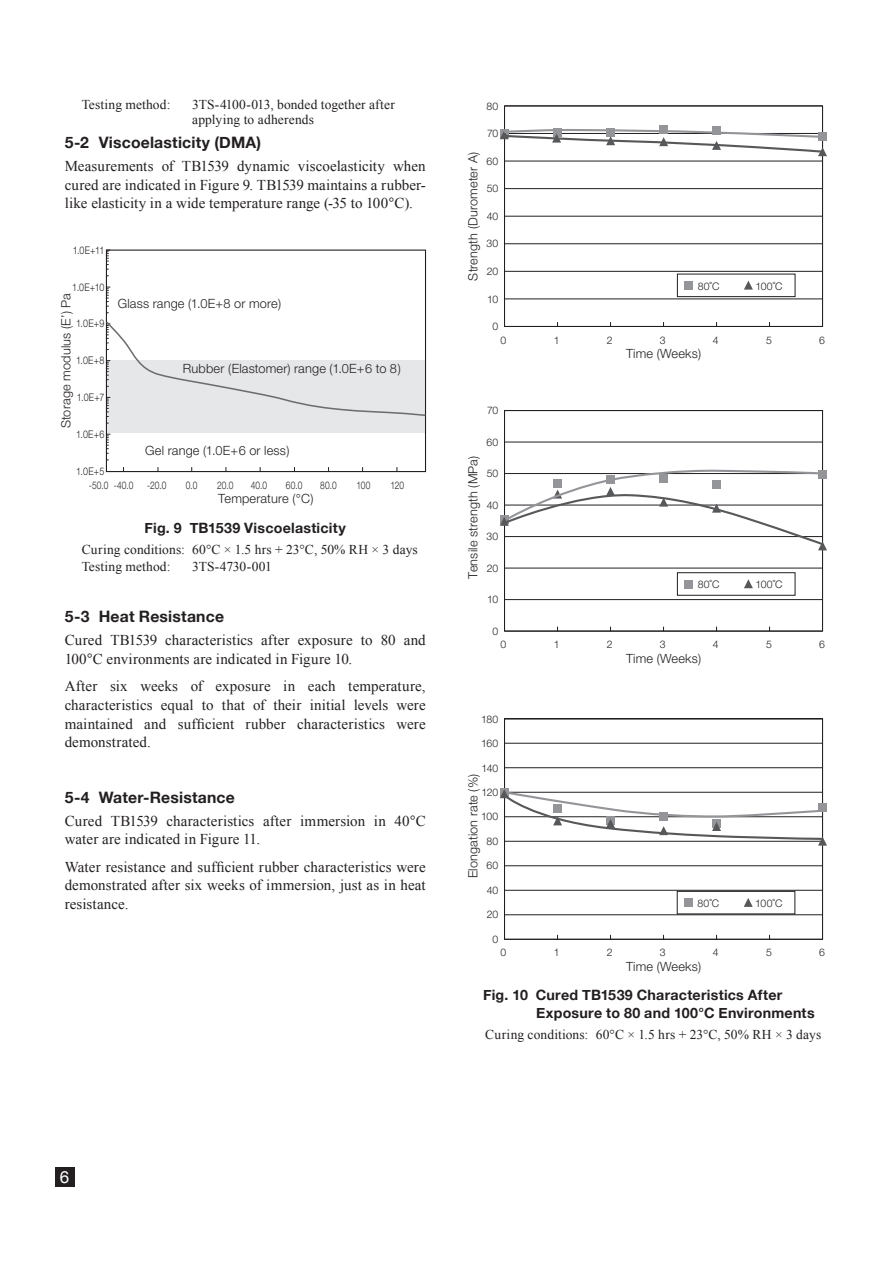
<style>
.page{position:relative;width:893px;height:1263px;background:#fff}
.page>*{position:absolute;margin:0;border:0;box-sizing:border-box;transform-origin:0 0}
.t1{font:16.95px "Helvetica Neue";color:#fff}
.Heading2{font:700 15.75px "Helvetica Neue";letter-spacing:.01em;color:#231f20}
.Body{font:15px/18.8px "Times New Roman";letter-spacing:.01em;color:#231f20;text-align:justify}
.Caption_2L_Fig_00{font:700 14.25px/18px "Helvetica Neue";letter-spacing:.015em;color:#231f20}
.Caption_1L{font:700 14.25px "Helvetica Neue";letter-spacing:.015em;color:#231f20}
.Note_1{font:13.5px/15px "Times New Roman";letter-spacing:.01em;color:#231f20}
.Note_1-2{font:13.5px "Times New Roman";letter-spacing:-.01em;color:#231f20}
.t2{font:300 12.75px "Helvetica Neue";letter-spacing:.015em;color:#231f20}
.t3{font:300 10.5px "Helvetica Neue";letter-spacing:.015em;color:#231f20}
.t4{font:300 10.5px "Helvetica Neue";letter-spacing:.015em;color:#231f20;scale:.85 1}
.t5{font:300 10.5px "Helvetica Neue";letter-spacing:.015em;color:#231f20;scale:.8 1}
.s1{font-family:"Helvetica Neue"}
</style>
<div class="page">
<div style="left:55px;top:1167px;width:19px;height:19px;background:#231f20"></div>
<div style="left:106px;top:361px;width:319px;height:72px;background:#e6e7e9"></div>
<div style="left:106px;top:250px;width:320px;height:222px;border:1px solid #231f20"></div>
<svg style="left:106px;top:250px;width:4px;height:26px"></svg>
<svg style="left:106px;top:287px;width:4px;height:26px"></svg>
<svg style="left:106px;top:434px;width:4px;height:26px"></svg>
<svg style="left:105px;top:320px;width:322px;height:97px"></svg>
<hr style="left:504px;top:326px;width:318px;height:1px;background:#231f20">
<hr style="left:504px;top:299px;width:318px;height:1px;background:#231f20">
<hr style="left:504px;top:271px;width:318px;height:1px;background:#231f20">
<hr style="left:504px;top:243px;width:318px;height:1px;background:#231f20">
<hr style="left:504px;top:216px;width:318px;height:1px;background:#231f20">
<hr style="left:504px;top:188px;width:318px;height:1px;background:#231f20">
<hr style="left:504px;top:161px;width:318px;height:1px;background:#231f20">
<hr style="left:504px;top:106px;width:318px;height:1px;background:#231f20">
<hr style="left:504px;top:631px;width:318px;height:1px;background:#231f20">
<hr style="left:504px;top:599px;width:318px;height:1px;background:#231f20">
<hr style="left:504px;top:568px;width:318px;height:1px;background:#231f20">
<hr style="left:504px;top:442px;width:318px;height:1px;background:#231f20">
<hr style="left:504px;top:410px;width:318px;height:1px;background:#231f20">
<hr style="left:504px;top:939px;width:318px;height:1px;background:#231f20">
<hr style="left:504px;top:914px;width:318px;height:1px;background:#231f20">
<hr style="left:504px;top:890px;width:318px;height:1px;background:#231f20">
<hr style="left:504px;top:865px;width:318px;height:1px;background:#231f20">
<hr style="left:504px;top:767px;width:318px;height:1px;background:#231f20">
<hr style="left:504px;top:743px;width:318px;height:1px;background:#231f20">
<hr style="left:504px;top:718px;width:318px;height:1px;background:#231f20">
<div style="left:659px;top:125px;width:9px;height:9px;background:#939598"></div>
<div style="left:712px;top:126px;width:9px;height:9px;background:#939598"></div>
<svg style="left:500px;top:128px;width:327px;height:28px"></svg>
<svg style="left:500px;top:469px;width:327px;height:81px"></svg>
<div style="left:500px;top:788px;width:9px;height:9px;background:#939598"></div>
<svg style="left:500px;top:789px;width:327px;height:57px"></svg>
<div style="left:677px;top:274px;width:118px;height:23px;border:1px solid #231f20"></div>
<div style="left:684px;top:281px;width:9px;height:9px;background:#939598"></div>
<svg style="left:744px;top:281px;width:9px;height:9px"></svg>
<div style="left:677px;top:572px;width:118px;height:23px;border:1px solid #231f20"></div>
<div style="left:684px;top:580px;width:9px;height:9px;background:#939598"></div>
<svg style="left:744px;top:579px;width:9px;height:9px"></svg>
<div style="left:677px;top:891px;width:118px;height:23px;border:1px solid #231f20"></div>
<div style="left:684px;top:898px;width:9px;height:9px;background:#939598"></div>
<svg style="left:744px;top:898px;width:9px;height:9px"></svg>
<p class="Note_1" style="left:82px;top:97px;width:90px">Testing method:</p>
<p class="Note_1" style="left:192px;top:97px;width:204px">3TS-4100-013, bonded together after applying to adherends</p>
<p class="Heading2" style="left:65px;top:130px;width:198px">5-2 Viscoelasticity (DMA)</p>
<p class="Body" style="left:65px;top:156px;width:362px">Measurements of TB1539 dynamic viscoelasticity when cured are indicated in Figure 9. TB1539 maintains a rubber&shy;like elasticity in a wide temperature range (-35 to 100<span class="s1">°</span>C).</p>
<p class="t4" style="left:73px;top:244px;width:39px">1.0E+11</p>
<p class="t4" style="left:72px;top:280px;width:39px">1.0E+10</p>
<p class="t4" style="left:76px;top:317px;width:35px">1.0E+9</p>
<p class="t4" style="left:76px;top:354px;width:35px">1.0E+8</p>
<p class="t4" style="left:77px;top:391px;width:34px">1.0E+7</p>
<p class="t4" style="left:76px;top:427px;width:35px">1.0E+6</p>
<p class="t4" style="left:76px;top:464px;width:35px">1.0E+5</p>
<p class="t2" style="left:58px;top:428px;width:137px;rotate:-90deg">Storage modulus (E’) Pa</p>
<p class="t2" style="left:118px;top:296px;width:165px">Glass range (1.0E+8 or more)</p>
<p class="t2" style="left:183px;top:360px;width:219px">Rubber (Elastomer) range (1.0E+6 to 8)</p>
<p class="t2" style="left:145px;top:443px;width:146px">Gel range (1.0E+6 or less)</p>
<p class="t5" style="left:89px;top:478px;width:26px">-50.0</p>
<p class="t5" style="left:114px;top:478px;width:26px">-40.0</p>
<p class="t5" style="left:147px;top:478px;width:26px">-20.0</p>
<p class="t5" style="left:186px;top:478px;width:16px">0.0</p>
<p class="t5" style="left:217px;top:478px;width:22px">20.0</p>
<p class="t5" style="left:251px;top:478px;width:22px">40.0</p>
<p class="t5" style="left:286px;top:478px;width:22px">60.0</p>
<p class="t5" style="left:320px;top:478px;width:22px">80.0</p>
<p class="t5" style="left:356px;top:478px;width:19px">100</p>
<p class="t5" style="left:391px;top:478px;width:19px">120</p>
<p class="t2" style="left:218px;top:491px;width:97px">Temperature (°C)</p>
<p class="Caption_1L" style="left:145px;top:516px;width:203px">Fig. 9 TB1539 Viscoelasticity</p>
<p class="Note_1" style="left:82px;top:542px;width:338px">Curing conditions: 60°C × 1.5 hrs + 23°C, 50% RH × 3 days</p>
<p class="Note_1" style="left:82px;top:559px;width:90px">Testing method:</p>
<p class="Note_1-2" style="left:192px;top:557px;width:81px">3TS-4730-001</p>
<p class="Heading2" style="left:65px;top:604px;width:161px">5-3 Heat Resistance</p>
<p class="Body" style="left:65px;top:630px;width:362px">Cured TB1539 characteristics after exposure to 80 and<br>100<span class="s1">°</span>C environments are indicated in Figure 10.</p>
<p class="Body" style="left:65px;top:676px;width:362px">After six weeks of exposure in each temperature, characteristics equal to that of their initial levels were maintained and sufficient rubber characteristics were demonstrated.</p>
<p class="Heading2" style="left:65px;top:785px;width:172px">5-4 Water-Resistance</p>
<p class="Body" style="left:65px;top:811px;width:362px">Cured TB1539 characteristics after immersion in 40<span class="s1">°</span>C water are indicated in Figure 11.</p>
<p class="Body" style="left:65px;top:857px;width:362px">Water resistance and sufficient rubber characteristics were demonstrated after six weeks of immersion, just as in heat resistance.</p>
<p class="t3" style="left:487px;top:100px;width:13px">80</p>
<p class="t3" style="left:487px;top:127px;width:13px">70</p>
<p class="t2" style="left:465px;top:281px;width:130px;rotate:-90deg">Strength (Durometer A)</p>
<p class="t3" style="left:487px;top:155px;width:13px">60</p>
<p class="t3" style="left:487px;top:182px;width:13px">50</p>
<p class="t3" style="left:487px;top:210px;width:13px">40</p>
<p class="t3" style="left:487px;top:237px;width:13px">30</p>
<p class="t3" style="left:487px;top:265px;width:13px">20</p>
<p class="t3" style="left:487px;top:292px;width:13px">10</p>
<p class="t3" style="left:493px;top:320px;width:7px">0</p>
<p class="t3" style="left:698px;top:279px;width:23px">80˚C</p>
<p class="t3" style="left:755px;top:279px;width:29px">100˚C</p>
<p class="t3" style="left:501px;top:333px;width:7px">0</p>
<p class="t3" style="left:554px;top:333px;width:7px">1</p>
<p class="t3" style="left:607px;top:333px;width:7px">2</p>
<p class="t3" style="left:660px;top:333px;width:7px">3</p>
<p class="t3" style="left:713px;top:333px;width:7px">4</p>
<p class="t3" style="left:766px;top:333px;width:7px">5</p>
<p class="t3" style="left:819px;top:333px;width:7px">6</p>
<p class="t3" style="left:487px;top:404px;width:13px">70</p>
<p class="t3" style="left:487px;top:436px;width:13px">60</p>
<p class="t3" style="left:487px;top:467px;width:13px">50</p>
<p class="t2" style="left:465px;top:579px;width:125px;rotate:-90deg">Tensile strength (MPa)</p>
<p class="t3" style="left:487px;top:499px;width:13px">40</p>
<p class="t3" style="left:487px;top:530px;width:13px">30</p>
<p class="t3" style="left:487px;top:562px;width:13px">20</p>
<p class="t3" style="left:487px;top:593px;width:13px">10</p>
<p class="t3" style="left:493px;top:624px;width:7px">0</p>
<p class="t2" style="left:626px;top:346px;width:77px">Time (Weeks)</p>
<p class="t3" style="left:698px;top:578px;width:23px">80˚C</p>
<p class="t3" style="left:755px;top:578px;width:29px">100˚C</p>
<p class="t3" style="left:501px;top:638px;width:7px">0</p>
<p class="t3" style="left:554px;top:638px;width:7px">1</p>
<p class="t3" style="left:607px;top:638px;width:7px">2</p>
<p class="t3" style="left:660px;top:638px;width:7px">3</p>
<p class="t3" style="left:713px;top:638px;width:7px">4</p>
<p class="t3" style="left:766px;top:638px;width:7px">5</p>
<p class="t3" style="left:819px;top:638px;width:7px">6</p>
<p class="t3" style="left:481px;top:712px;width:19px">180</p>
<p class="t3" style="left:481px;top:737px;width:19px">160</p>
<p class="t3" style="left:481px;top:761px;width:18px">140</p>
<p class="t2" style="left:465px;top:878px;width:106px;rotate:-90deg">Elongation rate (%)</p>
<p class="t3" style="left:482px;top:786px;width:18px">120</p>
<p class="t3" style="left:481px;top:810px;width:19px">100</p>
<p class="t3" style="left:487px;top:835px;width:13px">80</p>
<p class="t3" style="left:487px;top:859px;width:13px">60</p>
<p class="t3" style="left:487px;top:884px;width:13px">40</p>
<p class="t3" style="left:487px;top:908px;width:13px">20</p>
<p class="t3" style="left:493px;top:933px;width:7px">0</p>
<p class="t2" style="left:626px;top:650px;width:77px">Time (Weeks)</p>
<p class="t3" style="left:698px;top:897px;width:23px">80˚C</p>
<p class="t3" style="left:755px;top:897px;width:29px">100˚C</p>
<p class="t3" style="left:501px;top:946px;width:7px">0</p>
<p class="t3" style="left:554px;top:946px;width:7px">1</p>
<p class="t3" style="left:607px;top:946px;width:7px">2</p>
<p class="t3" style="left:660px;top:946px;width:7px">3</p>
<p class="t3" style="left:713px;top:946px;width:7px">4</p>
<p class="t3" style="left:766px;top:946px;width:7px">5</p>
<p class="t3" style="left:819px;top:946px;width:7px">6</p>
<p class="t2" style="left:626px;top:958px;width:77px">Time (Weeks)</p>
<p class="Caption_2L_Fig_00" style="left:536px;top:986px;width:280px;text-indent:-53px">Fig. 10 Cured TB1539 Characteristics After<br>Exposure to 80 and 100°C Environments</p>
<p class="Note_1" style="left:485px;top:1027px;width:338px">Curing conditions: 60°C × 1.5 hrs + 23°C, 50% RH × 3 days</p>
<p class="t1" style="left:60px;top:1164px;width:11px">6</p>
</div>
